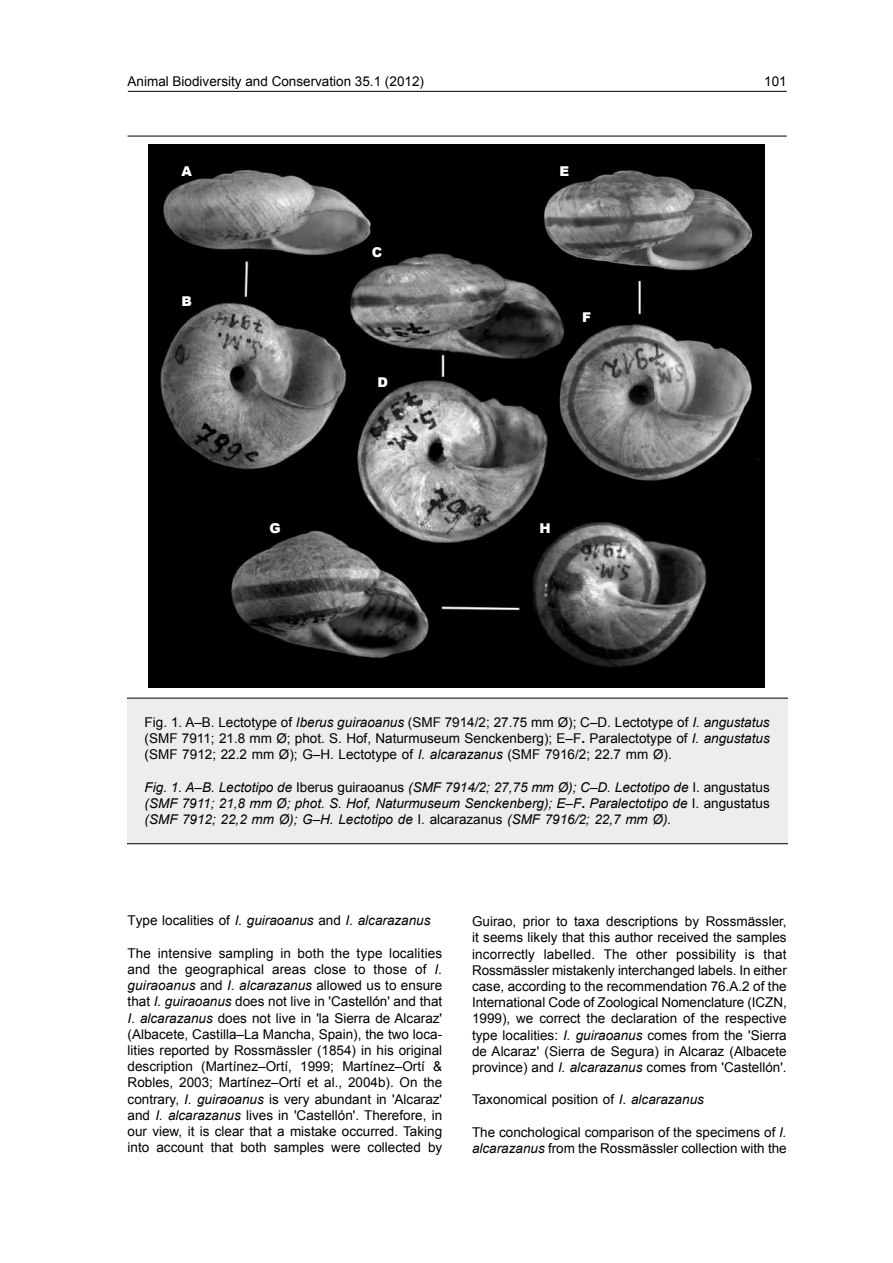
<style>
.page{position:relative;width:893px;height:1263px;background:#fff}
.page>*{position:absolute;margin:0;border:0;box-sizing:border-box;transform-origin:0 0}
.t1{font:13.5px/16.2px "Arial";color:#000;text-align:justify}
.t2{font:italic 13.5px/16.2px "Arial";color:#000;text-align:justify}
.t3{font:900 13.5px "Arial";color:#fff}
.s1{font-style:italic}
.s2{font-weight:700}
.s3{font-style:normal}
.s4{font-weight:700;font-style:normal}
.s5{font-family:"Arial MT SC800";font-style:normal}
</style>
<div class="page">
<hr style="left:128px;top:91px;width:659px;height:1px;background:#000">
<div style="left:93px;top:698px;width:750px;height:146px;background:#eceded"></div>
<div style="left:92px;top:698px;width:751px;height:146px;border:1px solid #000"></div>
<div style="left:54px;top:684px;width:73px;height:177px;background:#fff"></div>
<div style="left:788px;top:678px;width:72px;height:193px;background:#fff"></div>
<img style="left:149px;top:145px;width:615px;height:542px">
<hr style="left:128px;top:136px;width:659px;height:1px;background:#000">
<p class="t1" style="left:128px;top:73px;width:298px">Animal Biodiversity and Conservation 35.1 (2012)</p>
<p class="t1" style="left:764px;top:73px;width:24px">101</p>
<p class="t3" style="left:182px;top:162px;width:12px">A</p>
<p class="t3" style="left:560px;top:162px;width:11px">E</p>
<p class="t3" style="left:182px;top:291px;width:12px">B</p>
<p class="t3" style="left:372px;top:243px;width:12px">C</p>
<p class="t3" style="left:377px;top:372px;width:12px">D</p>
<p class="t3" style="left:582px;top:307px;width:11px">F</p>
<p class="t3" style="left:269px;top:518px;width:13px">G</p>
<p class="t3" style="left:539px;top:518px;width:13px">H</p>
<p class="t1" style="left:145px;top:714px;width:627px">Fig. 1. A–B. Lectotype of <span class="s1">Iberus guiraoanus</span> (SMF 7914/2; 27.75 mm Ø); C–D. Lectotype of <span class="s1">I. angustatus </span>(SMF 7911; 21.8 mm Ø; phot. S. Hof, Naturmuseum Senckenberg); E–F<span class="s2">.</span> Paralectotype of <span class="s1">I. angustatus </span>(SMF 7912; 22.2 mm Ø); G–H. Lectotype of <span class="s1">I. alcarazanus</span> (SMF 7916/2; 22.7 mm Ø).</p>
<p class="t2" style="left:145px;top:779px;width:627px">Fig. 1. A–B. Lectotipo de <span class="s3">Iberus guiraoanus</span> (SMF 7914/2; 27,75 mm Ø); C–D. Lectotipo de <span class="s3">I. angustatus </span>(SMF 7911; 21,8 mm Ø; phot. S. Hof, Naturmuseum Senckenberg); E–F<span class="s4">.</span> Paralectotipo de <span class="s3">I. angustatus </span>(SMF 7912; 22,2 mm Ø); G–H. Lectotipo de <span class="s3">I. alcarazanus</span> (SMF 7916/2; 22,7 mm Ø).</p>
<p class="t2" style="left:128px;top:913px;width:304px"><span class="s5">T</span><span class="s3">ype localities of</span> I. guiraoanus <span class="s3">and</span> I. alcarazanus</p>
<p class="t1" style="left:128px;top:945px;width:316px">The intensive sampling in both the type localities and the geographical areas close to those of <span class="s1">I. guiraoanus</span> and <span class="s1">I. alcarazanus</span> allowed us to ensure that <span class="s1">I. guiraoanus</span> does not live in 'Castellón' and that <span class="s1">I. alcarazanus</span> does not live in 'la Sierra de Alcaraz' (Albacete, Castilla–La Mancha, Spain), the two loca&shy;lities reported by Rossmässler (1854) in his original description (Martínez–Ortí, 1999; Martínez–Ortí &amp; Robles, 2003; Martínez–Ortí et al., 2004b). On the contrary, <span class="s1">I. guiraoanus</span> is very abundant in 'Alcaraz' and <span class="s1">I. alcarazanus</span> lives in 'Castellón'. Therefore, in our view, it is clear that a mistake occurred. Taking into account that both samples were collected by</p>
<p class="t1" style="left:472px;top:913px;width:316px">Guirao, prior to taxa descriptions by Rossmässler, it seems likely that this author received the samples incorrectly labelled. The other possibility is that Rossmässler mistakenly interchanged labels. In either case, according to the recommendation 76.A.2 of the International Code of Zoological Nomenclature (ICZN, 1999), we correct the declaration of the respective type localities: <span class="s1">I. guiraoanus</span> comes from the 'Sierra de Alcaraz' (Sierra de Segura) in Alcaraz (Albacete province) and <span class="s1">I. alcarazanus</span> comes from 'Castellón'.</p>
<p class="t1" style="left:472px;top:1092px;width:233px">Taxonomical position of <span class="s1">I. alcarazanus</span></p>
<p class="t1" style="left:472px;top:1124px;width:316px">The conchological comparison of the specimens of <span class="s1">I. alcarazanus</span> from the Rossmässler collection with the</p>
</div>
